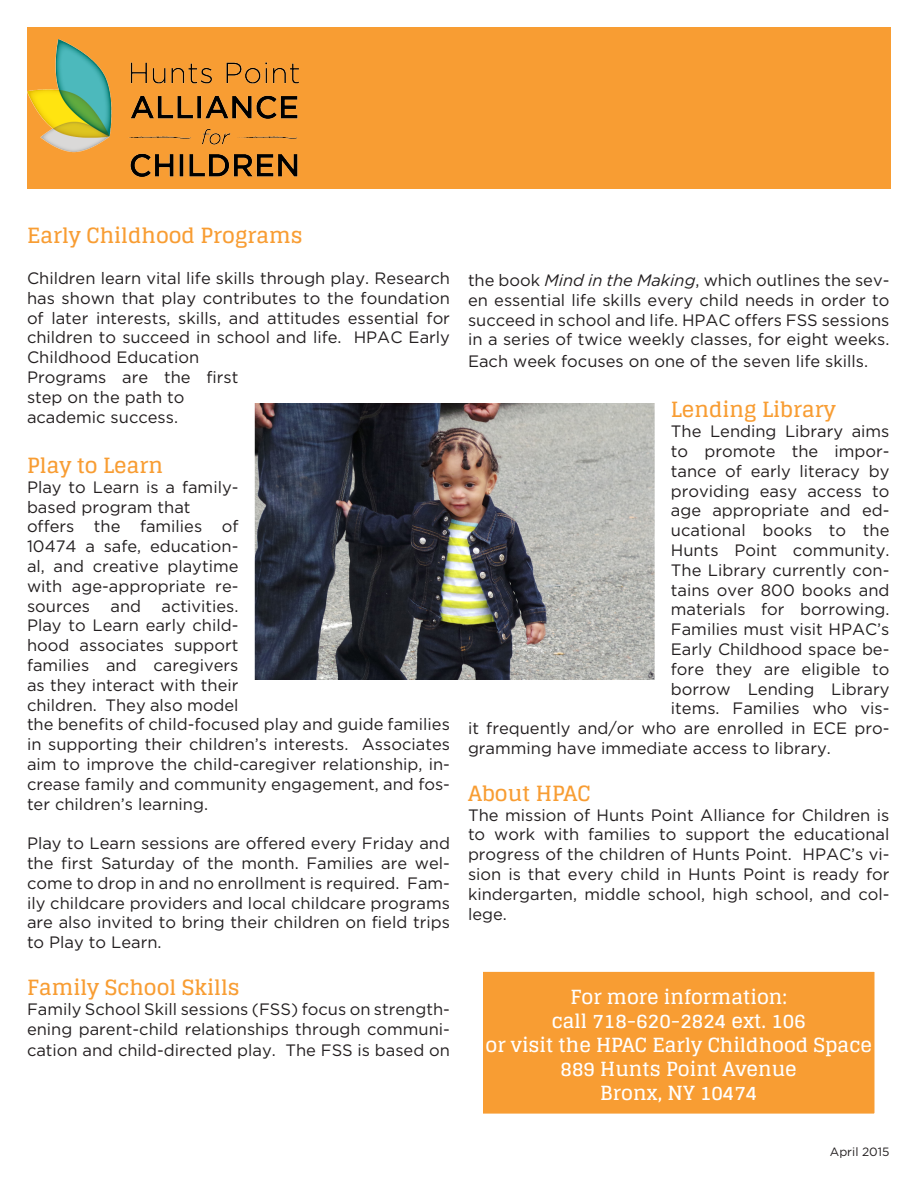
<style>
.page{position:relative;width:918px;height:1188px;background:#fff}
.page>*{position:absolute;margin:0;border:0;box-sizing:border-box;transform-origin:0 0}
.t1{font:700 21px "Glegoo";color:#f89d33}
.t2{font:700 19.5px "Glegoo";color:#fff}
.t3{font:16.5px/19.8px "Gotham";color:#231f20;text-align:justify}
.t4{font:12px "Gotham";color:#231f20}
.s1{font-style:italic}
</style>
<div class="page">
<div style="left:476px;top:964px;width:406px;height:157px;background:#f89d33"></div>
<div style="left:468px;top:957px;width:422px;height:172px;border:15px solid #fff"></div>
<div style="left:27px;top:27px;width:864px;height:162px;background:#f89d33"></div>
<img style="left:256px;top:403px;width:398px;height:277px">
<img style="left:27px;top:39px;width:272px;height:138px">
<p class="t1" style="left:27px;top:223px;width:277px">Early Childhood Programs</p>
<p class="t3" style="left:27px;top:268px;width:425px">Children learn vital life skills through play. Research has shown that play contributes to the foundation of later interests, skills, and attitudes essential for children to succeed in school and life. HPAC Early Childhood Education</p>
<p class="t3" style="left:27px;top:367px;width:213px">Programs are the first step on the path to</p>
<p class="t3" style="left:27px;top:407px;width:153px">academic success.</p>
<p class="t1" style="left:27px;top:453px;width:138px">Play to Learn</p>
<p class="t3" style="left:27px;top:477px;width:213px">Play to Learn is a family&shy;based program that</p>
<p class="t3" style="left:27px;top:516px;width:425px;text-align:left">offers the families of<br>10474 a safe, education-<br>al, and creative playtime<br>with age-appropriate re-<br>sources and activities.<br>Play to Learn early child-<br>hood associates support<br>families and caregivers<br>as they interact with their<br>children. They also model<br>the benefits of child-focused play and guide families in supporting their children’s interests. Associates aim to improve the child-caregiver relationship, in&shy;crease family and community engagement, and fos&shy;ter children’s learning.</p>
<p class="t3" style="left:27px;top:833px;width:425px">Play to Learn sessions are offered every Friday and the first Saturday of the month. Families are wel&shy;come to drop in and no enrollment is required. Fam&shy;ily childcare providers and local childcare programs are also invited to bring their children on field trips to Play to Learn.</p>
<p class="t1" style="left:27px;top:975px;width:214px">Family School Skills</p>
<p class="t3" style="left:27px;top:999px;width:425px">Family School Skill sessions (FSS) focus on strength&shy;ening parent-child relationships through communi-</p>
<p class="t3" style="left:27px;top:1040px;width:424px">cation and child-directed play. The FSS is based on</p>
<p class="t3" style="left:468px;top:270px;width:423px">the book <span class="s1">Mind in the Making</span>, which outlines the sev&shy;en essential life skills every child needs in order to succeed in school and life. HPAC offers FSS sessions in a series of twice weekly classes, for eight weeks.</p>
<p class="t3" style="left:468px;top:351px;width:402px">Each week focuses on one of the seven life skills.</p>
<p class="t1" style="left:671px;top:398px;width:166px">Lending Library</p>
<p class="t3" style="left:671px;top:421px;width:220px">The Lending Library aims</p>
<p class="t3" style="left:671px;top:441px;width:220px">to promote the impor-</p>
<p class="t3" style="left:671px;top:461px;width:220px">tance of early literacy by</p>
<p class="t3" style="left:671px;top:481px;width:220px">providing easy access to</p>
<p class="t3" style="left:671px;top:500px;width:220px">age appropriate and ed-</p>
<p class="t3" style="left:671px;top:520px;width:220px">ucational books to the</p>
<p class="t3" style="left:671px;top:540px;width:220px">Hunts Point community.</p>
<p class="t3" style="left:671px;top:560px;width:220px">The Library currently con-</p>
<p class="t3" style="left:671px;top:580px;width:220px">tains over 800 books and</p>
<p class="t3" style="left:671px;top:599px;width:220px">materials for borrowing.</p>
<p class="t3" style="left:671px;top:619px;width:220px">Families must visit HPAC’s</p>
<p class="t3" style="left:671px;top:639px;width:220px">Early Childhood space be-</p>
<p class="t3" style="left:671px;top:659px;width:220px">fore they are eligible to</p>
<p class="t3" style="left:671px;top:679px;width:220px">borrow Lending Library</p>
<p class="t3" style="left:671px;top:698px;width:220px">items. Families who vis-</p>
<p class="t3" style="left:468px;top:718px;width:423px">it frequently and/or who are enrolled in ECE pro-</p>
<p class="t3" style="left:468px;top:738px;width:364px">gramming have immediate access to library.</p>
<p class="t1" style="left:468px;top:781px;width:124px">About HPAC</p>
<p class="t3" style="left:468px;top:805px;width:423px">The mission of Hunts Point Alliance for Children is to work with families to support the educational progress of the children of Hunts Point. HPAC’s vi&shy;sion is that every child in Hunts Point is ready for kindergarten, middle school, high school, and col&shy;lege.</p>
<p class="t2" style="left:570px;top:986px;width:218px">For more information:</p>
<p class="t2" style="left:552px;top:1010px;width:256px">call 718-620-2824 ext. 106</p>
<p class="t2" style="left:485px;top:1034px;width:388px">or visit the HPAC Early Childhood Space</p>
<p class="t2" style="left:561px;top:1058px;width:238px">889 Hunts Point Avenue</p>
<p class="t2" style="left:600px;top:1082px;width:158px">Bronx, NY 10474</p>
<p class="t4" style="left:830px;top:1145px;width:61px">April 2015</p>
</div>
